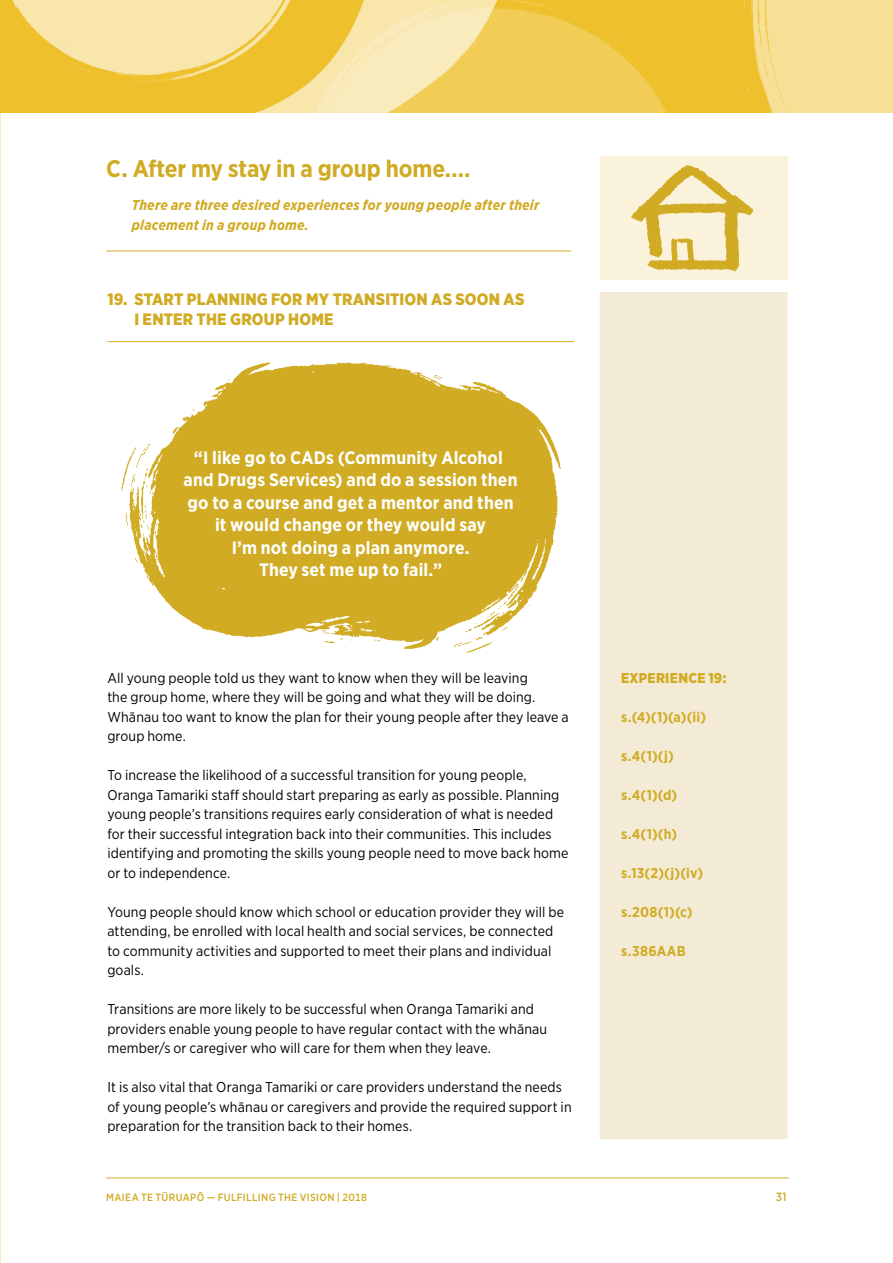
<style>
.page{position:relative;width:893px;height:1263px;background:#fff}
.page>*{position:absolute;margin:0;border:0;box-sizing:border-box;transform-origin:0 0}
.t1{font:700 24px "Gotham Narrow";letter-spacing:-.01em;color:#d0ab23}
.t2{font:700 18px/22.5px "Gotham Narrow";letter-spacing:.01em;color:#fff;text-align:center}
.t3{font:900 16.5px/19.5px "Gotham Narrow";letter-spacing:.01em;color:#d0ab23}
.t4{font:14.25px/19.5px "Gotham Narrow";letter-spacing:.005em;color:#000}
.t5{font:italic 700 14.25px/19.5px "Gotham Narrow";letter-spacing:.015em;color:#d0ab23}
.t6{font:700 14.25px "Gotham Narrow";letter-spacing:.015em;color:#d0ab23}
.t7{font:900 14.25px "Gotham Narrow";letter-spacing:.025em;color:#d0ab23}
.t8{font:500 12px "Gotham Narrow";color:#d0ab23}
.t9{font:500 10.5px "Gotham Narrow";letter-spacing:.035em;color:#d0ab23}
</style>
<div class="page">
<img style="left:0;top:0;width:893px;height:113px">
<hr style="left:106px;top:1178px;width:683px;height:1px;background:#d0ab23">
<hr style="left:106px;top:251px;width:465px;height:1px;background:#d0ab23">
<div style="left:600px;top:292px;width:188px;height:847px;background:#f4ebd6"></div>
<hr style="left:107px;top:341px;width:467px;height:1px;background:#d0ab23">
<svg style="left:133px;top:362px;width:428px;height:287px;fill:#d0ab23"></svg>
<svg style="left:172px;top:427px;width:7px;height:7px"></svg>
<svg style="left:147px;top:574px;width:3px;height:5px"></svg>
<svg style="left:135px;top:547px;width:13px;height:21px"></svg>
<svg style="left:436px;top:632px;width:4px;height:9px"></svg>
<svg style="left:322px;top:630px;width:20px;height:13px"></svg>
<svg style="left:122px;top:443px;width:35px;height:93px"></svg>
<svg style="left:454px;top:575px;width:84px;height:77px"></svg>
<div style="left:600px;top:157px;width:188px;height:123px;background:#fbf2db"></div>
<svg style="left:631px;top:165px;width:122px;height:107px"></svg>
<h1 class="t1" style="left:106px;top:154px;width:366px">C. After my stay in a group home….</h1>
<p class="t5" style="left:132px;top:195px;width:409px">There are three desired experiences for young people after their placement in a group home.</p>
<p class="t3" style="left:134px;top:289px;width:392px;text-indent:-27px">19. START PLANNING FOR MY TRANSITION AS SOON AS<br>I ENTER THE GROUP HOME</p>
<p class="t2" style="left:184px;top:446px;width:335px">“I like go to CADs (Community Alcohol and Drugs Services) and do a session then go to a course and get a mentor and then it would change or they would say<br>I’m not doing a plan anymore.<br>They set me up to fail.”</p>
<p class="t4" style="left:107px;top:667px;width:463px">All young people told us they want to know when they will be leaving<br>the group home, where they will be going and what they will be doing.<br>Whānau too want to know the plan for their young people after they leave a group home.</p>
<p class="t4" style="left:107px;top:765px;width:463px">To increase the likelihood of a successful transition for young people, Oranga Tamariki staff should start preparing as early as possible. Planning young people’s transitions requires early consideration of what is needed for their successful integration back into their communities. This includes identifying and promoting the skills young people need to move back home or to independence.</p>
<p class="t4" style="left:107px;top:901px;width:458px">Young people should know which school or education provider they will be attending, be enrolled with local health and social services, be connected to community activities and supported to meet their plans and individual goals.</p>
<p class="t4" style="left:107px;top:999px;width:441px">Transitions are more likely to be successful when Oranga Tamariki and providers enable young people to have regular contact with the whānau member/s or caregiver who will care for them when they leave.</p>
<p class="t4" style="left:107px;top:1077px;width:466px">It is also vital that Oranga Tamariki or care providers understand the needs of young people’s whānau or caregivers and provide the required support in preparation for the transition back to their homes.</p>
<p class="t7" style="left:621px;top:668px;width:107px">EXPERIENCE 19:</p>
<p class="t6" style="left:621px;top:707px;width:87px">s.(4)(1)(a)(ii)</p>
<p class="t6" style="left:621px;top:746px;width:54px">s.4(1)(j)</p>
<p class="t6" style="left:621px;top:785px;width:58px">s.4(1)(d)</p>
<p class="t6" style="left:621px;top:824px;width:58px">s.4(1)(h)</p>
<p class="t6" style="left:621px;top:863px;width:84px">s.13(2)(j)(iv)</p>
<p class="t6" style="left:621px;top:902px;width:73px">s.208(1)(c)</p>
<p class="t6" style="left:621px;top:941px;width:66px">s.386AAB</p>
<p class="t9" style="left:106px;top:1191px;width:262px">MAIEA TE TŪRUAPŌ — FULFILLING THE VISION | 2018</p>
<p class="t8" style="left:776px;top:1189px;width:12px">31</p>
</div>
